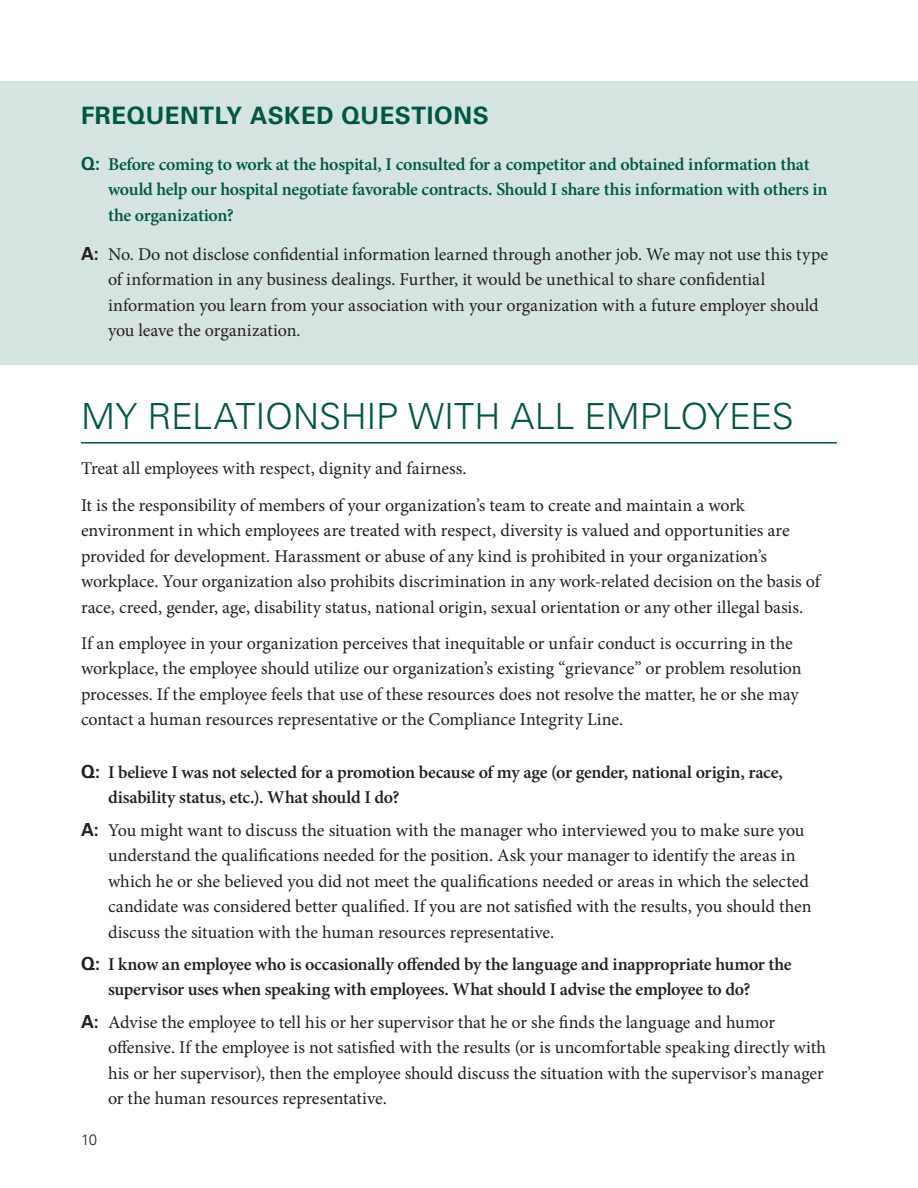
<style>
.page{position:relative;width:918px;height:1188px;background:#fff}
.page>*{position:absolute;margin:0;border:0;box-sizing:border-box;transform-origin:0 0}
.t1{font:300 36px "Univers LT Std";color:#005746}
.t2{font:700 24px "Univers LT Std";letter-spacing:.025em;color:#005746}
.t3{font:18px/25.5px "Minion Pro";letter-spacing:-.005em;color:#231f20}
.t4{font:600 18px/25.5px "Minion Pro";letter-spacing:-.015em;color:#231f20}
.t5{font:600 18px/25.5px "Minion Pro";letter-spacing:-.015em;color:#005746}
.t6{font:300 15px "Univers LT Std";color:#231f20}
.s1{font-family:"Univers LT Std";font-weight:700}
</style>
<div class="page">
<div style="left:0;top:81px;width:918px;height:283px;background:#d6e4e1"></div>
<hr style="left:81px;top:442px;width:756px;height:2px;background:#005746">
<h2 class="t2" style="left:81px;top:102px;width:83px">FREQUEN</h2>
<h2 class="t2" style="left:199px;top:102px;width:179px">TLY AS KED QUES</h2>
<h2 class="t2" style="left:411px;top:102px;width:32px">TIONS</h2>
<p class="t5" style="left:108px;top:151px;width:721px;text-indent:-27px"><span class="s1">Q:</span> Before coming to work at the hospital, I consulted for a competitor and obtained information that would help our hospital negotiate favorable contracts. Should I share this information with others in the organization?</p>
<p class="t3" style="left:108px;top:241px;width:722px;text-indent:-27px"><span class="s1">A:</span> No. Do not disclose confidential information learned through another job. We may not use this type of information in any business dealings. Further, it would be unethical to share confidential information you learn from your association with your organization with a future employer should you leave the organization.</p>
<h1 class="t1" style="left:81px;top:394px;width:112px">MY RELATIONSHIP</h1>
<h1 class="t1" style="left:408px;top:394px;width:24px">WITH</h1>
<h1 class="t1" style="left:510px;top:394px;width:120px">ALL EMPLOYEES</h1>
<p class="t3" style="left:81px;top:450px;width:665px;line-height:36.3px">Treat all employees with respect, dignity and fairness.<br>It is the responsibility of members of your organization’s team to create and maintain a work</p>
<p class="t3" style="left:81px;top:518px;width:741px">environment in which employees are treated with respect, diversity is valued and opportunities are provided for development. Harassment or abuse of any kind is prohibited in your organization’s workplace. Your organization also prohibits discrimination in any work-related decision on the basis of race, creed, gender, age, disability status, national origin, sexual orientation or any other illegal basis.</p>
<p class="t3" style="left:81px;top:631px;width:722px">If an employee in your organization perceives that inequitable or unfair conduct is occurring in the workplace, the employee should utilize our organization’s existing “grievance” or problem resolution processes. If the employee feels that use of these resources does not resolve the matter, he or she may contact a human resources representative or the Compliance Integrity Line.</p>
<p class="t4" style="left:108px;top:759px;width:676px;text-indent:-27px"><span class="s1">Q:</span> I believe I was not selected for a promotion because of my age (or gender, national origin, race, disability status, etc.). What should I do?</p>
<p class="t3" style="left:108px;top:817px;width:705px;text-indent:-27px"><span class="s1">A:</span> You might want to discuss the situation with the manager who interviewed you to make sure you understand the qualifications needed for the position. Ask your manager to identify the areas in which he or she believed you did not meet the qualifications needed or areas in which the selected candidate was considered better qualified. If you are not satisfied with the results, you should then discuss the situation with the human resources representative.</p>
<p class="t4" style="left:108px;top:951px;width:685px;text-indent:-27px"><span class="s1">Q:</span> I know an employee who is occasionally offended by the language and inappropriate humor the supervisor uses when speaking with employees. What should I advise the employee to do?</p>
<p class="t3" style="left:108px;top:1009px;width:720px;text-indent:-27px"><span class="s1">A:</span> Advise the employee to tell his or her supervisor that he or she finds the language and humor offensive. If the employee is not satisfied with the results (or is uncomfortable speaking directly with his or her supervisor), then the employee should discuss the situation with the supervisor’s manager or the human resources representative.</p>
<p class="t6" style="left:81px;top:1131px;width:18px">10</p>
</div>
